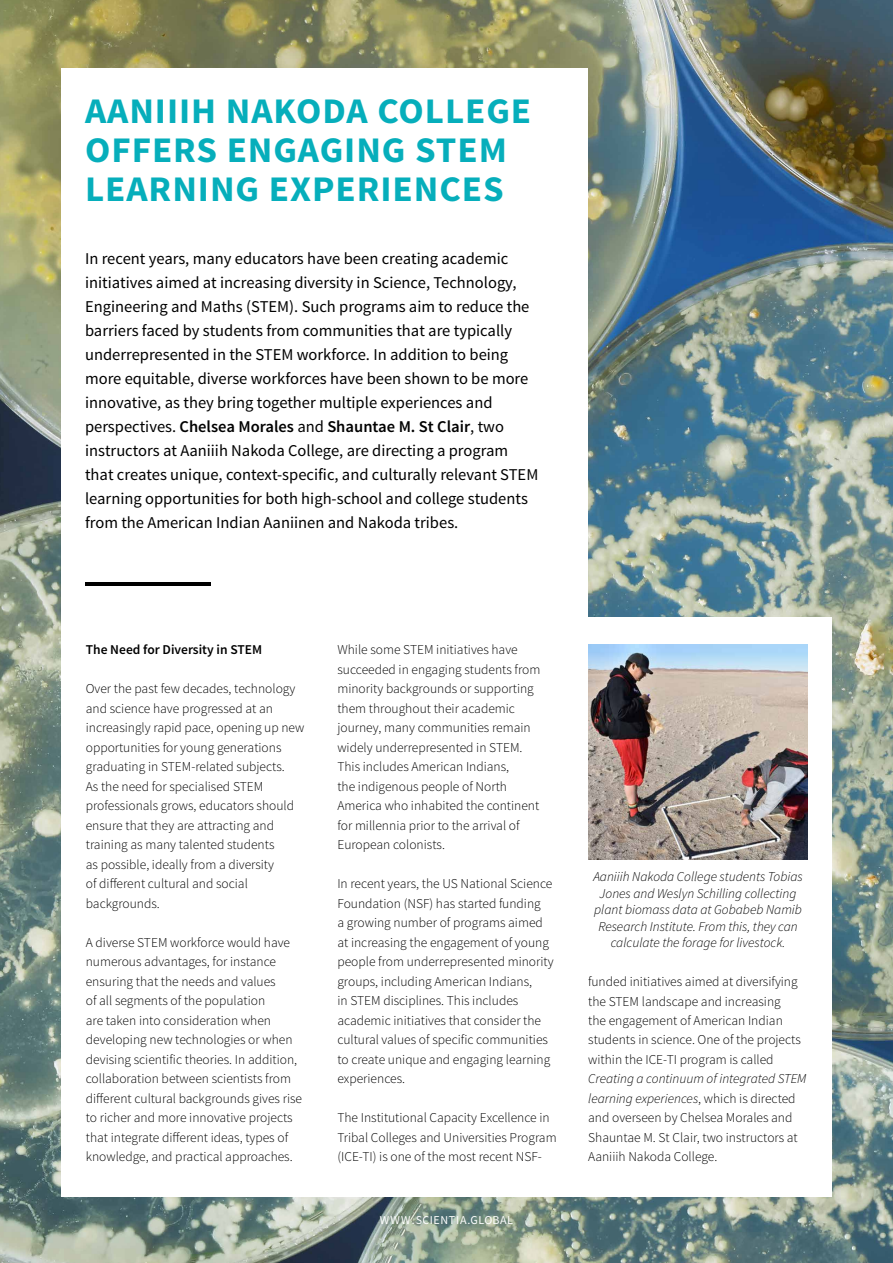
<style>
.page{position:relative;width:893px;height:1263px;background:#fff}
.page>*{position:absolute;margin:0;border:0;box-sizing:border-box;transform-origin:0 0}
.t1{font:700 36px/39px "Source Sans Pro";letter-spacing:.025em;color:#06aebb}
.t2{font:16.5px/24px "Source Sans Pro";color:#000}
.t3{font:300 13.5px/19.5px "Source Sans Pro";color:#000}
.t4{font:italic 300 13.5px/16.5px "Source Sans Pro";color:#000;text-align:center}
.t5{font:600 13.5px "Source Sans Pro";color:#000}
.t6{font:12px "Source Sans Pro";letter-spacing:.05em;color:#fff}
.s1{font-weight:600}
.s2{font-style:italic}
</style>
<div class="page">
<img style="left:0;top:0;width:893px;height:1263px">
<div style="left:61px;top:68px;width:527px;height:1129px;background:#fff"></div>
<div style="left:557px;top:617px;width:275px;height:580px;background:#fff"></div>
<img style="left:588px;top:644px;width:220px;height:215px">
<hr style="left:85px;top:582px;width:125px;height:4px;background:#000">
<h1 class="t1" style="left:85px;top:92px;width:448px">AANIIIH NAKODA COLLEGE<br>OFFERS ENGAGING STEM<br>LEARNING EXPERIENCES</h1>
<p class="t2" style="left:85px;top:246px;width:455px">In recent years, many educators have been creating academic initiatives aimed at increasing diversity in Science, Technology, Engineering and Maths (STEM). Such programs aim to reduce the barriers faced by students from communities that are typically underrepresented in the STEM workforce. In addition to being more equitable, diverse workforces have been shown to be more innovative, as they bring together multiple experiences and perspectives. <span class="s1">Chelsea Morales</span> and <span class="s1">Shauntae M. St Clair</span>, two instructors at Aaniiih Nakoda College, are directing a program that creates unique, context-specific, and culturally relevant STEM learning opportunities for both high-school and college students from the American Indian Aaniinen and Nakoda tribes.</p>
<p class="t5" style="left:86px;top:641px;width:178px">The Need for Diversity in STEM</p>
<p class="t3" style="left:86px;top:679px;width:220px">Over the past few decades, technology and science have progressed at an increasingly rapid pace, opening up new opportunities for young generations graduating in STEM-related subjects.<br>As the need for specialised STEM professionals grows, educators should ensure that they are attracting and training as many talented students<br>as possible, ideally from a diversity<br>of different cultural and social backgrounds.</p>
<p class="t3" style="left:86px;top:933px;width:218px">A diverse STEM workforce would have numerous advantages, for instance ensuring that the needs and values<br>of all segments of the population<br>are taken into consideration when developing new technologies or when devising scientific theories. In addition, collaboration between scientists from different cultural backgrounds gives rise to richer and more innovative projects that integrate different ideas, types of knowledge, and practical approaches.</p>
<p class="t3" style="left:337px;top:640px;width:205px">While some STEM initiatives have succeeded in engaging students from minority backgrounds or supporting them throughout their academic journey, many communities remain widely underrepresented in STEM.<br>This includes American Indians,<br>the indigenous people of North America who inhabited the continent for millennia prior to the arrival of European colonists.</p>
<p class="t3" style="left:337px;top:874px;width:218px">In recent years, the US National Science Foundation (NSF) has started funding<br>a growing number of programs aimed at increasing the engagement of young people from underrepresented minority groups, including American Indians,<br>in STEM disciplines. This includes academic initiatives that consider the cultural values of specific communities to create unique and engaging learning experiences.</p>
<p class="t3" style="left:337px;top:1108px;width:221px">The Institutional Capacity Excellence in<br>Tribal Colleges and Universities Program (ICE-TI) is one of the most recent NSF-</p>
<p class="t6" style="left:380px;top:1212px;width:135px">WWW.SCIENTIA.GLOBAL</p>
<p class="t4" style="left:593px;top:868px;width:211px">Aaniiih Nakoda College students Tobias Jones and Weslyn Schilling collecting plant biomass data at Gobabeb Namib Research Institute. From this, they can calculate the forage for livestock.</p>
<p class="t3" style="left:588px;top:972px;width:214px">funded initiatives aimed at diversifying the STEM landscape and increasing the engagement of American Indian students in science. One of the projects within the ICE-TI program is called</p>
<p class="t3" style="left:588px;top:1069px;width:220px"><span class="s2">Creating a continuum of integrated STEM learning experiences</span>, which is directed and overseen by Chelsea Morales and Shauntae M. St Clair, two instructors at Aaniiih Nakoda College.</p>
</div>
